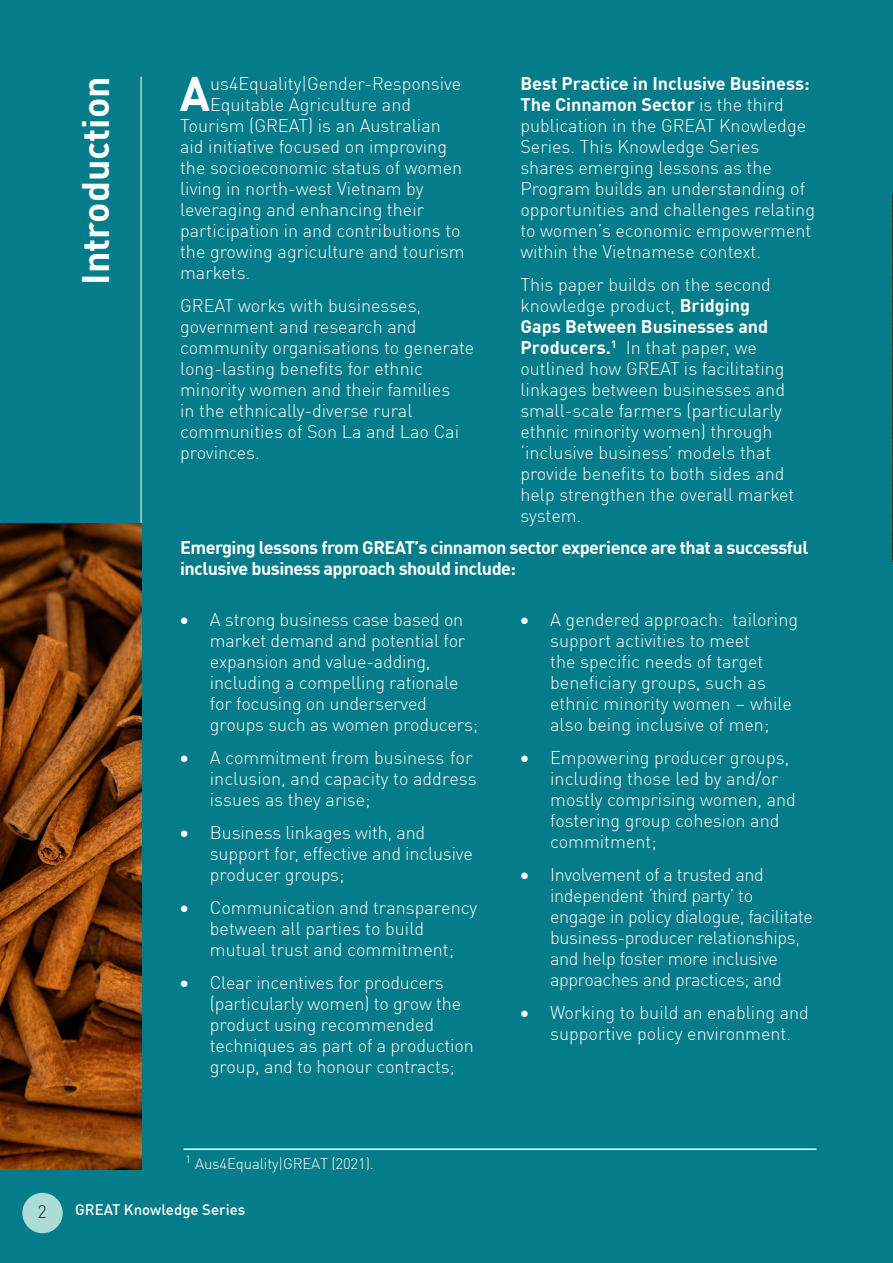
<style>
.page{position:relative;width:893px;height:1263px;background:#047c89}
.page>*{position:absolute;margin:0;border:0;box-sizing:border-box;transform-origin:0 0}
.t1{font:700 47.55px "GMVDIN Pro";color:#fff}
.t2{font:700 37.5px "GMVDIN Pro";color:#fff}
.t3{font:300 18px/21px "GMVDIN Pro";color:#fff}
.t4{font:300 18px/21px "GMVDIN Pro";letter-spacing:-.02em;color:#fff}
.t5{font:700 18px/21px "GMVDIN Pro";letter-spacing:-.03em;color:#fff}
.t6{font:300 18px "GMVDIN Pro";color:#231f20}
.t7{font:300 15px "GMVDIN Pro";letter-spacing:-.01em;color:#fff}
.t8{font:500 15px "GMVDIN Pro";color:#fff}
.s1{font-weight:700}
</style>
<div class="page">
<hr style="left:140px;top:77px;width:2px;height:1084px;background:#abdcd6">
<img style="left:892px;top:195px;width:1px;height:366px">
<img style="left:0;top:523px;width:142px;height:646px">
<hr style="left:184px;top:1148px;width:632px;height:2px;background:#fff">
<div style="left:22px;top:1193px;width:41px;height:40px;background:#abdcd6;border-radius:50%"></div>
<h2 class="t2" style="left:78px;top:285px;width:210px;rotate:-90deg">Introduction</h2>
<h1 class="t1" style="left:180px;top:72px;width:32px">A</h1>
<p class="t3" style="left:210px;top:75px;width:253px">us4Equality|Gender-Responsive</p>
<p class="t3" style="left:520px;top:75px;width:296px"><span class="s1">Best Practice in Inclusive Business:<br>The Cinnamon Sector</span> is the third publication in the GREAT Knowledge Series. This Knowledge Series shares emerging lessons as the Program builds an understanding of opportunities and challenges relating to women’s economic empowerment within the Vietnamese context.</p>
<p class="t3" style="left:520px;top:276px;width:275px">This paper builds on the second knowledge product, <span class="s1">Bridging<br>Gaps Between Businesses and<br>Producers</span><span class="s1">.</span><sup>1</sup> In that paper, we outlined how GREAT is facilitating linkages between businesses and small-scale farmers (particularly ethnic minority women) through ‘inclusive business’ models that provide benefits to both sides and help strengthen the overall market system.</p>
<p class="t5" style="left:180px;top:538px;width:630px">Emerging lessons from GREAT’s cinnamon sector experience are that a successful inclusive business approach should include:</p>
<p class="t3" style="left:210px;top:610px;width:270px;text-indent:-30px">• A strong business case based on market demand and potential for expansion and value-adding, including a compelling rationale for focusing on underserved groups such as women producers;</p>
<p class="t3" style="left:210px;top:746px;width:268px;text-indent:-30px">• A commitment from business for inclusion, and capacity to address issues as they arise;</p>
<p class="t3" style="left:210px;top:823px;width:265px;text-indent:-30px">• Business linkages with, and support for, effective and inclusive producer groups;</p>
<p class="t3" style="left:210px;top:898px;width:269px;text-indent:-30px">• Communication and transparency between all parties to build mutual trust and commitment;</p>
<p class="t3" style="left:210px;top:973px;width:265px;text-indent:-30px">• Clear incentives for producers (particularly women) to grow the product using recommended techniques as part of a production group, and to honour contracts;</p>
<p class="t3" style="left:210px;top:96px;width:202px">Equitable Agriculture and</p>
<p class="t3" style="left:180px;top:117px;width:262px">Tourism (GREAT) is an Australian</p>
<p class="t3" style="left:180px;top:138px;width:268px">aid initiative focused on improving</p>
<p class="t3" style="left:180px;top:159px;width:284px">the socioeconomic status of women</p>
<p class="t3" style="left:180px;top:180px;width:245px">living in north-west Vietnam by</p>
<p class="t3" style="left:180px;top:201px;width:245px">leveraging and enhancing their</p>
<p class="t3" style="left:180px;top:222px;width:282px">participation in and contributions to</p>
<p class="t3" style="left:180px;top:243px;width:286px">the growing agriculture and tourism</p>
<p class="t3" style="left:180px;top:264px;width:72px">markets.</p>
<p class="t3" style="left:180px;top:297px;width:296px">GREAT works with businesses, government and research and community organisations to generate long-lasting benefits for ethnic minority women and their families<br>in the ethnically-diverse rural communities of Son La and Lao Cai provinces.</p>
<p class="t3" style="left:550px;top:610px;width:249px;text-indent:-30px">• A gendered approach: tailoring support activities to meet<br>the specific needs of target beneficiary groups, such as ethnic minority women – while also being inclusive of men;</p>
<p class="t3" style="left:550px;top:748px;width:247px;text-indent:-30px">• Empowering producer groups, including those led by and/or mostly comprising women, and fostering group cohesion and commitment;</p>
<p class="t4" style="left:550px;top:865px;width:264px;text-indent:-30px">• Involvement of a trusted and independent ‘third party’ to engage in policy dialogue, facilitate business-producer relationships, and help foster more inclusive approaches and practices; and</p>
<p class="t3" style="left:550px;top:1003px;width:260px;text-indent:-30px">• Working to build an enabling and supportive policy environment.</p>
<p class="t7" style="left:185px;top:1156px;width:190px"><sup>1</sup> Aus4Equality|GREAT (2021).</p>
<p class="t6" style="left:37px;top:1204px;width:11px">2</p>
<p class="t8" style="left:75px;top:1204px;width:172px">GREAT Knowledge Series</p>
</div>
